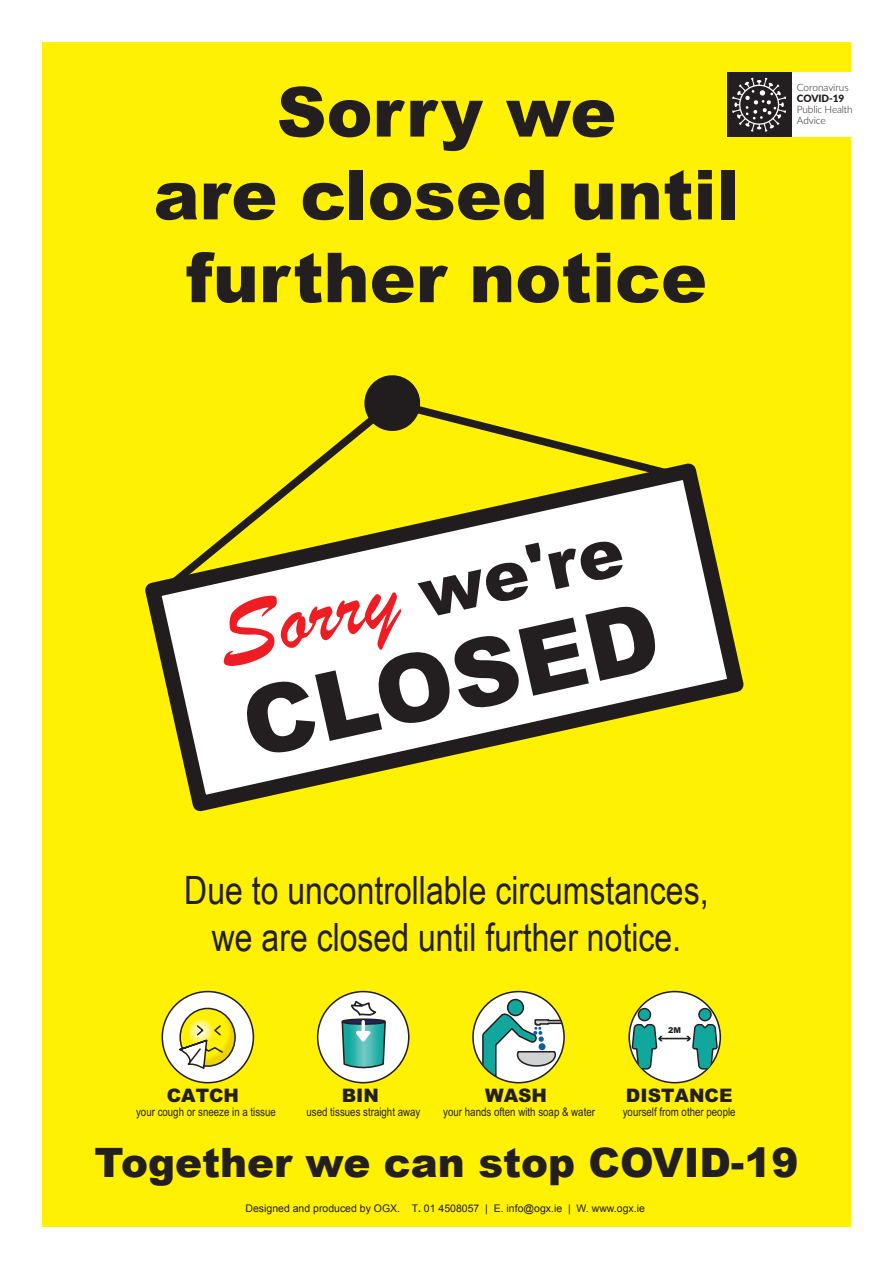
<style>
.page{position:relative;width:893px;height:1263px;background:#fff}
.page>*{position:absolute;margin:0;border:0;box-sizing:border-box;transform-origin:0 0}
.t1{font:96px "Brush Script";color:#ee1d23}
.t2{font:900 94.5px "Arial";color:#231f20}
.t3{font:900 69px/82.8px "Arial";color:#231f20;text-align:center}
.t4{font:900 40.5px "Arial";color:#231f20}
.t5{font:39px "Arial Narrow";color:#231f20}
.t6{font:900 18.6px "Arial";color:#231f20}
.t7{font:11.85px "Arial Narrow";color:#231f20}
.t8{font:10.5px "Arial";color:#231f20}
.t9{font:300 10.05px/11.2px "Lato";letter-spacing:-.01em;color:#231f20}
.t10{font:900 8.1px "Arial";color:#231f20}
.s1{font-weight:900}
.s2{font-family:"Arial";font-weight:900;font-size:69px;color:#231f20}
.s3{font-weight:700}
</style>
<div class="page">
<div style="left:42px;top:43px;width:808px;height:1184px;background:#fff101"></div>
<div style="left:629px;top:991px;width:91px;height:92px;background:#fff;border-radius:50%"></div>
<div style="left:318px;top:991px;width:91px;height:92px;background:#fff;border-radius:50%"></div>
<div style="left:317px;top:991px;width:92px;height:92px;border:2px solid #231f20;border-radius:50%"></div>
<div style="left:162px;top:991px;width:91px;height:92px;background:#fff;border-radius:50%"></div>
<div style="left:162px;top:991px;width:92px;height:92px;border:2px solid #231f20;border-radius:50%"></div>
<svg style="left:178px;top:1007px;width:59px;height:77px"></svg>
<div style="left:473px;top:992px;width:91px;height:91px;background:#fff;border-radius:50%"></div>
<div style="left:508px;top:999px;width:15px;height:16px;background:#12a79d;border-radius:50%"></div>
<div style="left:507px;top:999px;width:17px;height:17px;border:2px solid #231f20;border-radius:50%"></div>
<svg style="left:481px;top:1011px;width:83px;height:72px"></svg>
<div style="left:472px;top:991px;width:93px;height:92px;border:2px solid #231f20;border-radius:50%"></div>
<svg style="left:341px;top:999px;width:46px;height:85px"></svg>
<div style="left:628px;top:991px;width:93px;height:92px;border:2px solid #231f20;border-radius:50%"></div>
<div style="left:638px;top:1008px;width:12px;height:13px;background:#12a79d;border-radius:50%"></div>
<div style="left:638px;top:1008px;width:13px;height:13px;border:1px solid #231f20;border-radius:50%"></div>
<svg style="left:699px;top:1008px;width:12px;height:13px"></svg>
<div style="left:698px;top:1008px;width:14px;height:13px;border:1px solid #231f20;border-radius:50%"></div>
<svg style="left:631px;top:1023px;width:88px;height:53px"></svg>
<div style="left:727px;top:72px;width:65px;height:65px;background:#231f20"></div>
<div style="left:792px;top:72px;width:64px;height:65px;background:#fff"></div>
<svg style="left:732px;top:78px;width:54px;height:54px"></svg>
<svg style="left:145px;top:463px;width:598px;height:348px"></svg>
<svg style="left:365px;top:375px;width:54px;height:20px"></svg>
<svg style="left:158px;top:395px;width:524px;height:202px"></svg>
<p class="t3" style="left:277px;top:68px;width:341px">Sorry we</p>
<p class="t3" style="left:154px;top:151px;width:587px">are closed until further notice</p>
<p class="t9" style="left:797px;top:81px;width:57px">Coronavirus<br><span class="s1">COVID-19<br></span>Public Health<br>Advice</p>
<p class="t1" style="left:202px;top:573px;width:416px;rotate:-13deg">Sorry <span class="s2">we're</span></p>
<p class="t2" style="left:229px;top:660px;width:425px;rotate:-13deg">CLOSED</p>
<p class="t5" style="left:184px;top:862px;width:526px">Due to uncontrollable circumstances,</p>
<p class="t5" style="left:212px;top:909px;width:471px">we are closed until further notice.</p>
<p class="t6" style="left:167px;top:1081px;width:74px">CATCH</p>
<p class="t7" style="left:136px;top:1103px;width:141px">your cough or sneeze in a tissue</p>
<p class="t6" style="left:342px;top:1081px;width:39px">BIN</p>
<p class="t7" style="left:307px;top:1103px;width:115px">used tissues straight away</p>
<p class="t6" style="left:485px;top:1081px;width:64px">WASH</p>
<p class="t7" style="left:443px;top:1103px;width:153px">your hands often with soap &amp; water</p>
<p class="t10" style="left:668px;top:1024px;width:14px">2M</p>
<p class="t6" style="left:626px;top:1081px;width:108px">DISTANCE</p>
<p class="t7" style="left:623px;top:1103px;width:114px">yourself from other people</p>
<p class="t4" style="left:95px;top:1133px;width:705px">Together we can stop COVID-19</p>
<p class="t8" style="left:245px;top:1201px;width:401px">Designed and produced by OGX. T<span class="s3">.</span> 01 4508057 | E. info@ogx.ie | W. www.ogx.ie</p>
</div>
